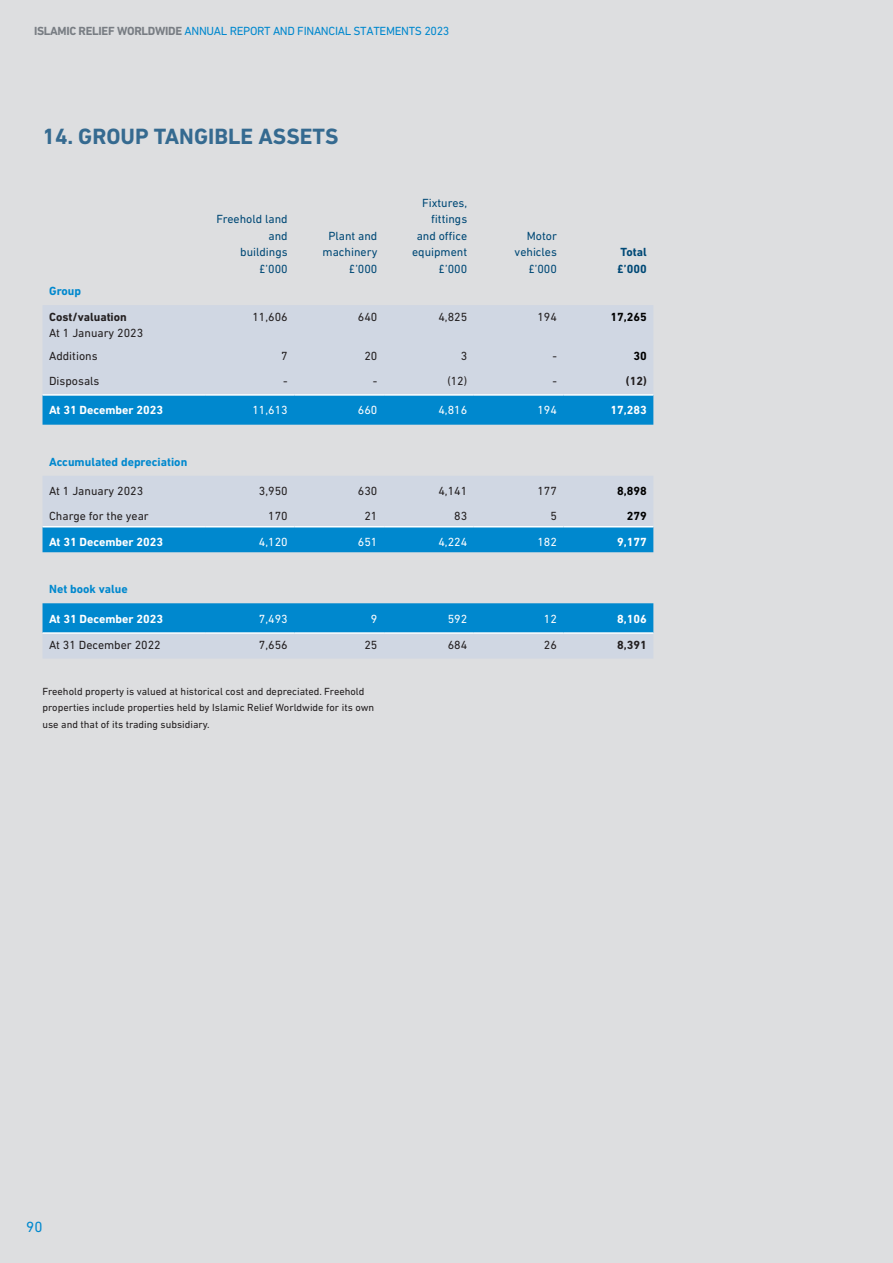
<style>
.page{position:relative;width:893px;height:1263px;background:#dddee0}
.page>*{position:absolute;margin:0;border:0;box-sizing:border-box;transform-origin:0 0}
.heading_1{font:700 22.5px "DIN Next LT Pro";color:#356a90}
.t1{font:15px "DIN Next LT Pro";color:#0088ce}
.t2{font:12px "DIN Next LT Pro";color:#231f20}
.t3{font:12px/16.5px "DIN Next LT Pro";color:#004976;text-align:right}
.t4{font:700 12px "DIN Next LT Pro";color:#fff}
.heading_1-2{font:12px "DIN Next LT Pro";letter-spacing:-.025em;color:#0088ce}
.t5{font:12px "DIN Next LT Pro";color:#fff}
.t6{font:700 12px "DIN Next LT Pro";color:#0088ce}
.t7{font:700 12px/16.5px "DIN Next LT Pro";color:#231f20}
.t8{font:700 12px "DIN Next LT Pro";color:#000}
.t9{font:700 12px "DIN Next LT Pro";color:#004976}
.t10{font:10.5px/16.5px "DIN Next LT Pro";color:#231f20}
.s1{font-weight:700;color:#787d83}
.s2{font-weight:400}
</style>
<div class="page">
<div style="left:43px;top:305px;width:610px;height:353px;background:#d0d7e3"></div>
<svg style="left:43px;top:396px;width:610px;height:236px"></svg>
<hr style="left:43px;top:394px;width:162px;height:2px;background:#fff">
<hr style="left:205px;top:394px;width:89px;height:2px;background:#fff">
<hr style="left:294px;top:394px;width:90px;height:2px;background:#fff">
<hr style="left:384px;top:394px;width:90px;height:2px;background:#fff">
<hr style="left:474px;top:394px;width:90px;height:2px;background:#fff">
<hr style="left:564px;top:394px;width:89px;height:2px;background:#fff">
<hr style="left:43px;top:526px;width:162px;height:1px;background:#fff">
<hr style="left:205px;top:526px;width:89px;height:1px;background:#fff">
<hr style="left:294px;top:526px;width:90px;height:1px;background:#fff">
<hr style="left:384px;top:526px;width:90px;height:1px;background:#fff">
<hr style="left:474px;top:526px;width:90px;height:1px;background:#fff">
<hr style="left:564px;top:526px;width:89px;height:1px;background:#fff">
<hr style="left:43px;top:632px;width:162px;height:2px;background:#fff">
<hr style="left:205px;top:632px;width:89px;height:2px;background:#fff">
<hr style="left:294px;top:632px;width:90px;height:2px;background:#fff">
<hr style="left:384px;top:632px;width:90px;height:2px;background:#fff">
<hr style="left:474px;top:632px;width:90px;height:2px;background:#fff">
<hr style="left:564px;top:632px;width:89px;height:2px;background:#fff">
<p class="heading_1-2" style="left:34px;top:24px;width:417px"><span class="s1">ISLAMIC RELIEF WORLDWIDE</span> ANNUAL REPORT AND FINANCIAL STATEMENTS 2023</p>
<p class="heading_1" style="left:43px;top:124px;width:297px">14. GROUP TANGIBLE ASSETS</p>
<p class="t3" style="left:216px;top:211px;width:73px">Freehold land and<br>buildings</p>
<p class="t3" style="left:259px;top:260px;width:30px">£’000</p>
<p class="t3" style="left:323px;top:227px;width:56px;text-align:center">Plant and machinery</p>
<p class="t3" style="left:349px;top:260px;width:30px">£’000</p>
<p class="t3" style="left:412px;top:194px;width:57px">Fixtures, fittings and office equipment</p>
<p class="t3" style="left:439px;top:260px;width:30px">£’000</p>
<p class="t3" style="left:515px;top:227px;width:44px">Motor vehicles</p>
<p class="t3" style="left:528px;top:260px;width:30px">£’000</p>
<p class="t9" style="left:621px;top:245px;width:28px">Total</p>
<p class="t9" style="left:617px;top:262px;width:31px">£’000</p>
<p class="t6" style="left:49px;top:284px;width:33px">Group</p>
<p class="t7" style="left:49px;top:308px;width:96px">Cost/valuation<br><span class="s2">At 1 January 2023</span></p>
<p class="t2" style="left:252px;top:310px;width:37px">11,606</p>
<p class="t2" style="left:358px;top:310px;width:21px">640</p>
<p class="t2" style="left:438px;top:310px;width:30px">4,825</p>
<p class="t2" style="left:537px;top:310px;width:21px">194</p>
<p class="t8" style="left:610px;top:310px;width:38px">17,265</p>
<p class="t2" style="left:49px;top:348px;width:50px">Additions</p>
<p class="t2" style="left:281px;top:348px;width:8px">7</p>
<p class="t2" style="left:364px;top:348px;width:15px">20</p>
<p class="t2" style="left:461px;top:348px;width:8px">3</p>
<p class="t2" style="left:552px;top:348px;width:6px">-</p>
<p class="t8" style="left:633px;top:348px;width:15px">30</p>
<p class="t2" style="left:49px;top:374px;width:52px">Disposals</p>
<p class="t2" style="left:283px;top:374px;width:6px">-</p>
<p class="t2" style="left:373px;top:374px;width:6px">-</p>
<p class="t2" style="left:447px;top:374px;width:21px">(12)</p>
<p class="t2" style="left:552px;top:374px;width:6px">-</p>
<p class="t7" style="left:626px;top:373px;width:22px">(12)</p>
<p class="t4" style="left:49px;top:403px;width:115px">At 31 December 2023</p>
<p class="t5" style="left:252px;top:403px;width:37px">11,613</p>
<p class="t5" style="left:358px;top:403px;width:21px">660</p>
<p class="t5" style="left:438px;top:403px;width:30px">4,816</p>
<p class="t5" style="left:537px;top:403px;width:21px">194</p>
<p class="t4" style="left:610px;top:403px;width:38px">17,283</p>
<p class="t6" style="left:49px;top:455px;width:140px">Accumulated depreciation</p>
<p class="t2" style="left:49px;top:484px;width:96px">At 1 January 2023</p>
<p class="t2" style="left:259px;top:484px;width:30px">3,950</p>
<p class="t2" style="left:358px;top:484px;width:21px">630</p>
<p class="t2" style="left:438px;top:484px;width:30px">4,141</p>
<p class="t2" style="left:537px;top:484px;width:21px">177</p>
<p class="t8" style="left:617px;top:483px;width:31px">8,898</p>
<p class="t2" style="left:49px;top:509px;width:101px">Charge for the year</p>
<p class="t2" style="left:268px;top:509px;width:21px">170</p>
<p class="t2" style="left:364px;top:509px;width:15px">21</p>
<p class="t2" style="left:454px;top:509px;width:15px">83</p>
<p class="t2" style="left:550px;top:509px;width:8px">5</p>
<p class="t8" style="left:627px;top:509px;width:22px">279</p>
<p class="t4" style="left:49px;top:534px;width:115px">At 31 December 2023</p>
<p class="t5" style="left:259px;top:535px;width:30px">4,120</p>
<p class="t5" style="left:358px;top:535px;width:21px">651</p>
<p class="t5" style="left:438px;top:535px;width:30px">4,224</p>
<p class="t5" style="left:537px;top:535px;width:21px">182</p>
<p class="t4" style="left:617px;top:534px;width:31px">9,177</p>
<p class="t6" style="left:49px;top:582px;width:80px">Net book value</p>
<p class="t4" style="left:49px;top:612px;width:115px">At 31 December 2023</p>
<p class="t5" style="left:259px;top:612px;width:30px">7,493</p>
<p class="t5" style="left:371px;top:612px;width:8px">9</p>
<p class="t5" style="left:448px;top:612px;width:21px">592</p>
<p class="t5" style="left:544px;top:612px;width:15px">12</p>
<p class="t4" style="left:617px;top:612px;width:31px">8,106</p>
<p class="t2" style="left:49px;top:638px;width:113px">At 31 December 2022</p>
<p class="t2" style="left:259px;top:638px;width:30px">7,656</p>
<p class="t2" style="left:364px;top:638px;width:15px">25</p>
<p class="t2" style="left:448px;top:638px;width:21px">684</p>
<p class="t2" style="left:544px;top:638px;width:15px">26</p>
<p class="t7" style="left:617px;top:636px;width:31px">8,391</p>
<p class="t10" style="left:43px;top:683px;width:333px">Freehold property is valued at historical cost and depreciated. Freehold properties include properties held by Islamic Relief Worldwide for its own use and that of its trading subsidiary.</p>
<p class="t1" style="left:26px;top:1218px;width:18px">90</p>
</div>
